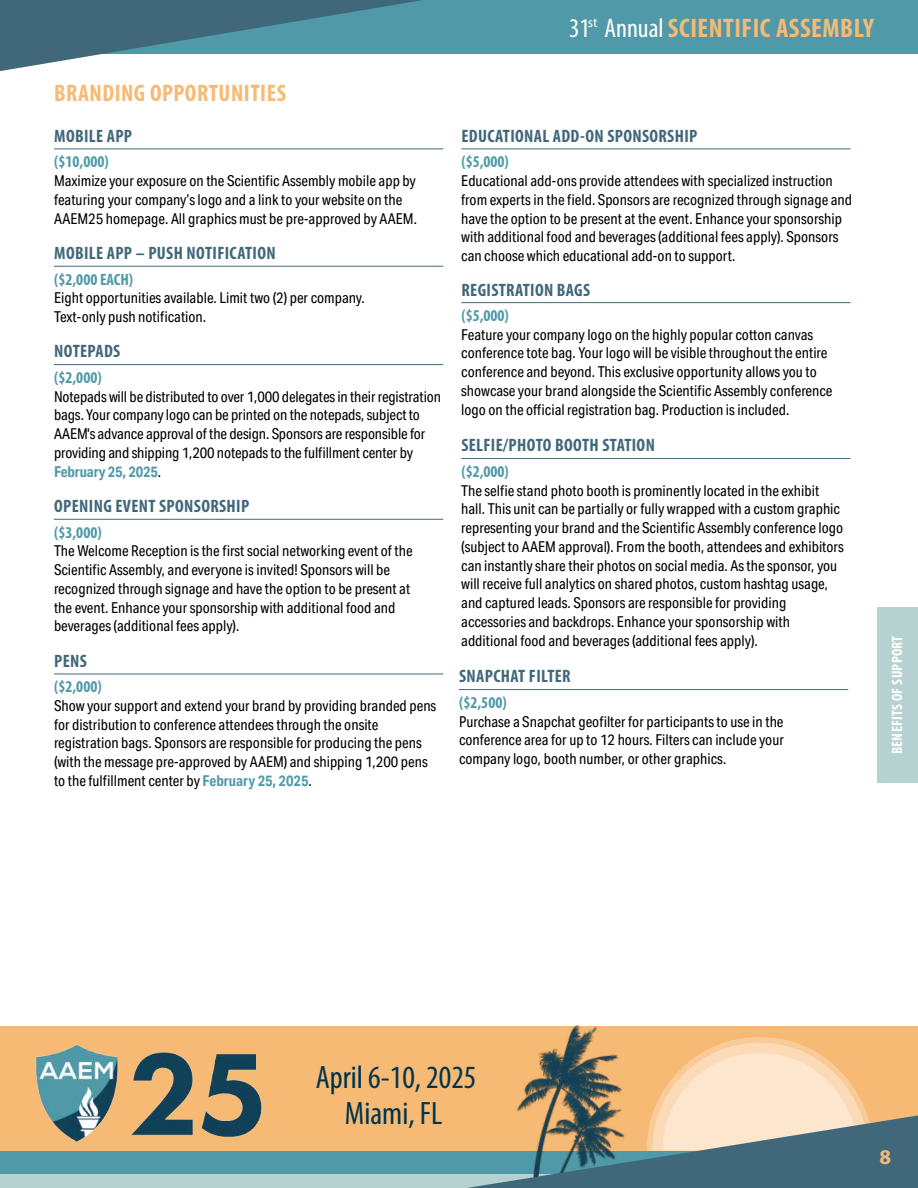
<style>
.page{position:relative;width:918px;height:1188px;background:#fff}
.page>*{position:absolute;margin:0;border:0;box-sizing:border-box;transform-origin:0 0}
.t1{font:condensed 32.55px/35.4px "Myriad Pro";color:#00344c;text-align:center}
.t2{font:700 condensed 27px "Myriad Pro";letter-spacing:.02em;color:#f6ba74}
.t3{font:700 condensed 24px "Myriad Pro";letter-spacing:.02em;color:#f6ba74}
.t4{font:700 21px "Myriad Pro";color:#f6ba74}
.t5{font:700 condensed 18px "Myriad Pro";letter-spacing:.02em;color:#41687a}
.t6{font:700 condensed 16.5px "Myriad Pro";color:#5099a9}
.t7{font:15px/18.8px "Aktiv Grotesk Cd";color:#000}
.t8{font:700 condensed 15px "Myriad Pro";letter-spacing:.02em;color:#fff}
.t9{font:13.5px "Myriad Pro";color:#fff}
.s1{font-weight:700;color:#5099a9}
.s2{font-weight:400;color:#fff}
.s3{font-weight:400;font-size:15.75px;color:#5099a9}
</style>
<div class="page">
<div style="left:878px;top:608px;width:40px;height:175px;background:#b5d2d1"></div>
<hr style="left:54px;top:148px;width:389px;height:1px;background:#41687a">
<hr style="left:54px;top:266px;width:389px;height:1px;background:#41687a">
<hr style="left:54px;top:364px;width:389px;height:1px;background:#41687a">
<hr style="left:54px;top:519px;width:389px;height:1px;background:#41687a">
<hr style="left:54px;top:674px;width:389px;height:1px;background:#41687a">
<hr style="left:461px;top:148px;width:389px;height:1px;background:#41687a">
<hr style="left:461px;top:302px;width:389px;height:1px;background:#41687a">
<hr style="left:461px;top:458px;width:389px;height:1px;background:#41687a">
<hr style="left:459px;top:689px;width:389px;height:1px;background:#41687a">
<div style="left:0;top:0;width:918px;height:54px;background:#5099a9"></div>
<div style="left:0;top:1151px;width:918px;height:9px;background:#5099a9"></div>
<div style="left:0;top:1155px;width:918px;height:33px;background:#5099a9"></div>
<div style="left:0;top:1174px;width:563px;height:14px;background:#b5d2d1"></div>
<div style="left:0;top:1026px;width:918px;height:125px;background:#f6ba74"></div>
<img style="left:35px;top:1044px;width:227px;height:98px">
<img style="left:569px;top:1025px;width:29px;height:12px">
<svg style="left:467px;top:1037px;width:451px;height:151px"></svg>
<svg style="left:0;top:0;width:422px;height:71px"></svg>
<h3 class="t3" style="left:54px;top:79px;width:233px">BRANDING OPPORTUNITIES</h3>
<p class="t5" style="left:54px;top:124px;width:80px">MOBILE APP</p>
<p class="t6" style="left:54px;top:151px;width:56px">($10,000)</p>
<p class="t7" style="left:54px;top:171px;width:365px">Maximize your exposure on the Scientific Assembly mobile app by featuring your company’s logo and a link to your website on the<br>AAEM25 homepage. All graphics must be pre-approved by AAEM.</p>
<p class="t5" style="left:54px;top:242px;width:223px">MOBILE APP – PUSH NOTIFICATION</p>
<p class="t6" style="left:54px;top:269px;width:80px">($2,000 EACH)</p>
<p class="t7" style="left:54px;top:289px;width:312px">Eight opportunities available. Limit two (2) per company.<br>Text-only push notification.</p>
<p class="t5" style="left:54px;top:340px;width:68px">NOTEPADS</p>
<p class="t6" style="left:54px;top:367px;width:49px">($2,000)</p>
<p class="t7" style="left:54px;top:387px;width:389px">Notepads will be distributed to over 1,000 delegates in their registration bags. Your company logo can be printed on the notepads, subject to AAEM's advance approval of the design. Sponsors are responsible for providing and shipping 1,200 notepads to the fulfillment center by <span class="s1">February 25, 2025</span>.</p>
<p class="t5" style="left:54px;top:495px;width:197px">OPENING EVENT SPONSORSHIP</p>
<p class="t6" style="left:54px;top:522px;width:49px">($3,000)</p>
<p class="t7" style="left:54px;top:542px;width:360px">The Welcome Reception is the first social networking event of the Scientific Assembly, and everyone is invited! Sponsors will be recognized through signage and have the option to be present at the event. Enhance your sponsorship with additional food and beverages (additional fees apply).</p>
<p class="t5" style="left:54px;top:650px;width:34px">PENS</p>
<p class="t6" style="left:54px;top:677px;width:49px">($2,000)</p>
<p class="t7" style="left:54px;top:696px;width:384px">Show your support and extend your brand by providing branded pens for distribution to conference attendees through the onsite registration bags. Sponsors are responsible for producing the pens (with the message pre-approved by AAEM) and shipping 1,200 pens to the fulfillment center by <span class="s1">February 25, 2025</span>.</p>
<h2 class="t2" style="left:569px;top:11px;width:307px"><span class="s2">31</span><span class="s3">th</span> <span class="s2">Annual</span> SCIENTIFIC ASSEMBLY</h2>
<p class="t9" style="left:588px;top:14px;width:11px">st</p>
<p class="t5" style="left:461px;top:124px;width:238px">EDUCATIONAL ADD-ON SPONSORSHIP</p>
<p class="t6" style="left:461px;top:151px;width:49px">($5,000)</p>
<p class="t7" style="left:461px;top:171px;width:392px">Educational add-ons provide attendees with specialized instruction from experts in the field. Sponsors are recognized through signage and have the option to be present at the event. Enhance your sponsorship with additional food and beverages (additional fees apply). Sponsors can choose which educational add-on to support.</p>
<p class="t5" style="left:461px;top:278px;width:130px">REGISTRATION BAGS</p>
<p class="t6" style="left:461px;top:305px;width:49px">($5,000)</p>
<p class="t7" style="left:461px;top:325px;width:373px">Feature your company logo on the highly popular cotton canvas conference tote bag. Your logo will be visible throughout the entire conference and beyond. This exclusive opportunity allows you to showcase your brand alongside the Scientific Assembly conference logo on the official registration bag. Production is included.</p>
<p class="t5" style="left:461px;top:434px;width:195px">SELFIE/PHOTO BOOTH STATION</p>
<p class="t6" style="left:461px;top:461px;width:49px">($2,000)</p>
<p class="t7" style="left:461px;top:481px;width:384px">The selfie stand photo booth is prominently located in the exhibit hall. This unit can be partially or fully wrapped with a custom graphic representing your brand and the Scientific Assembly conference logo (subject to AAEM approval). From the booth, attendees and exhibitors can instantly share their photos on social media. As the sponsor, you will receive full analytics on shared photos, custom hashtag usage, and captured leads. Sponsors are responsible for providing accessories and backdrops. Enhance your sponsorship with additional food and beverages (additional fees apply).</p>
<p class="t5" style="left:459px;top:665px;width:113px">SNAPCHAT FILTER</p>
<p class="t6" style="left:459px;top:692px;width:49px">($2,500)</p>
<p class="t7" style="left:459px;top:712px;width:326px;text-align:justify">Purchase a Snapchat geofilter for participants to use in the conference area for up to 12 hours. Filters can include your company logo, booth number, or other graphics.</p>
<p class="t8" style="left:888px;top:754px;width:120px;rotate:-90deg">BENEFITS OF SUPPORT</p>
<h1 class="t1" style="left:316px;top:1060px;width:162px">April 6-10, 2025<br>Miami, FL</h1>
<h3 class="t4" style="left:880px;top:1143px;width:13px">8</h3>
</div>
